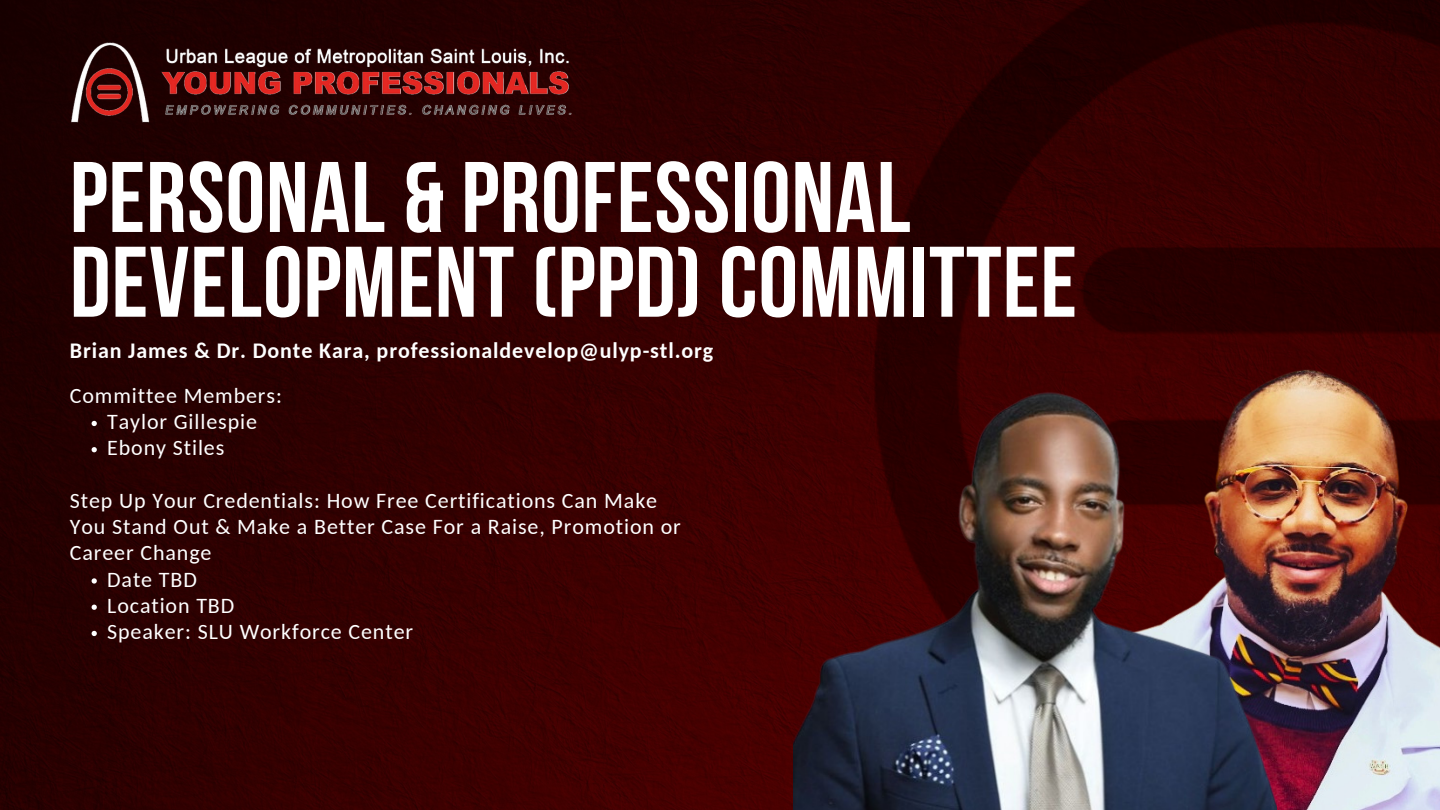
<style>
.page{position:relative;width:1440px;height:810px;background:#fff}
.page>*{position:absolute;margin:0;border:0;box-sizing:border-box;transform-origin:0 0}
.t1{font:100px/84.8px "Bebas Neue Cyrillic";letter-spacing:.01em;color:#fff}
.t2{font:22px/26.2px "Carlito";letter-spacing:.04em;color:#fff}
.t3{font:700 22px "Carlito";letter-spacing:.04em;color:#fff}
</style>
<div class="page">
<img style="left:0;top:0;width:793px;height:810px">
<img style="left:60px;top:32px;width:524px;height:97px">
<img style="left:793px;top:0;width:647px;height:380px">
<img style="left:1093px;top:362px;width:347px;height:448px">
<img style="left:793px;top:380px;width:484px;height:430px">
<svg style="left:92px;top:421px;width:5px;height:5px"></svg>
<svg style="left:92px;top:447px;width:5px;height:5px"></svg>
<svg style="left:92px;top:578px;width:5px;height:6px"></svg>
<svg style="left:92px;top:605px;width:5px;height:5px"></svg>
<svg style="left:92px;top:631px;width:5px;height:5px"></svg>
<p class="t1" style="left:70px;top:165px;width:1009px">PERSONAL &amp; PROFESSIONAL<br>DEVELOPMENT (PPD) COMMITTEE</p>
<p class="t3" style="left:70px;top:341px;width:645px">Brian James &amp; Dr. Donte Kara, professionaldevelop@ulyp-stl.org</p>
<p class="t2" style="left:70px;top:384px;width:214px">Committee Members:</p>
<p class="t2" style="left:107px;top:410px;width:151px">Taylor Gillespie</p>
<p class="t2" style="left:107px;top:437px;width:119px">Ebony Stiles</p>
<p class="t2" style="left:70px;top:489px;width:613px">Step Up Your Credentials: How Free Certifications Can Make<br>You Stand Out &amp; Make a Better Case For a Raise, Promotion or<br>Career Change</p>
<p class="t2" style="left:107px;top:568px;width:91px">Date TBD</p>
<p class="t2" style="left:107px;top:594px;width:129px">Location TBD</p>
<p class="t2" style="left:107px;top:620px;width:307px">Speaker: SLU Workforce Center</p>
</div>
